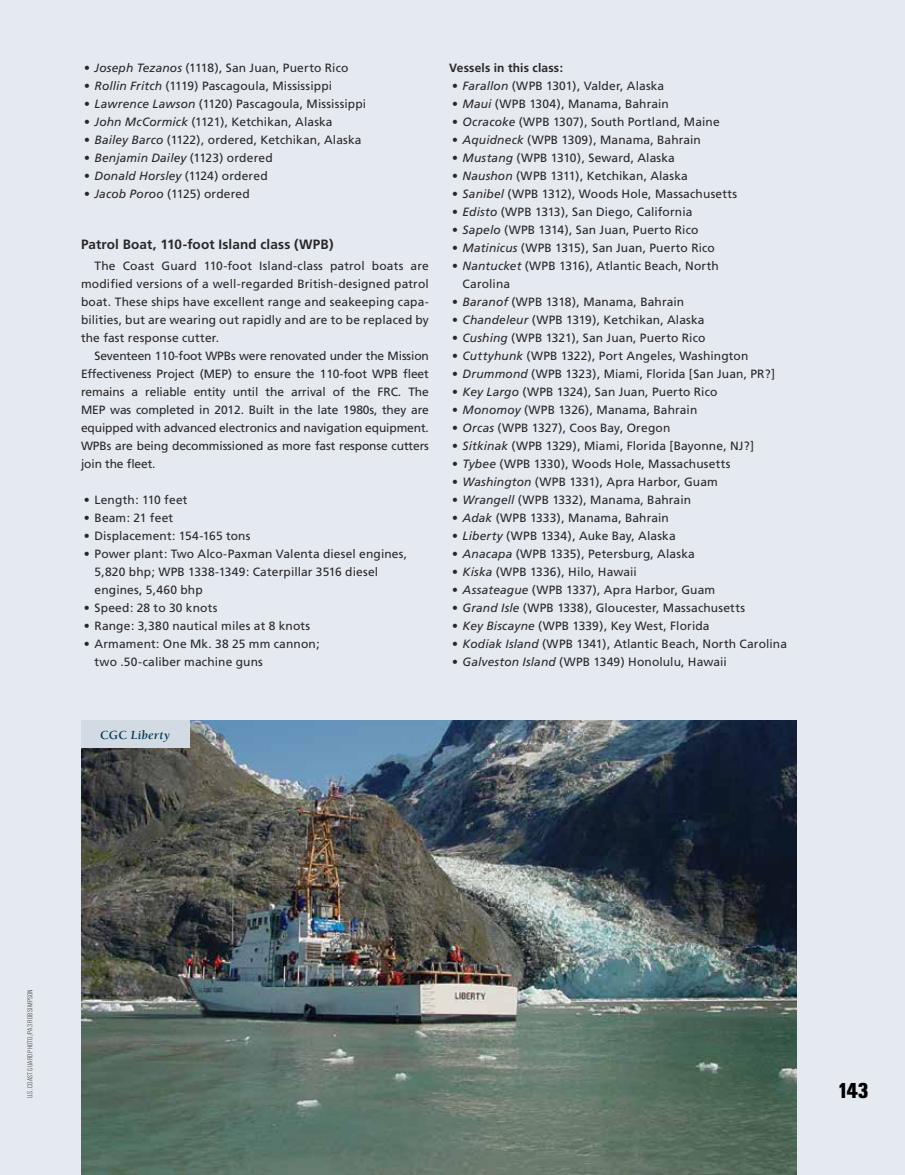
<style>
.page{position:relative;width:905px;height:1175px;background:#fff}
.page>*{position:absolute;margin:0;border:0;box-sizing:border-box;transform-origin:0 0}
.t1{font:800 22.5px "Unitus Condensed LH";color:#000}
.t2{font:700 13.5px "Frutiger";letter-spacing:.01em;color:#292829}
.t3{font:italic 700 12.75px "Berkeley";letter-spacing:.015em;color:#003654}
.t4{font:12px/18px "Frutiger";letter-spacing:.01em;color:#292829}
.t5{font:italic 12px "Frutiger";letter-spacing:.01em;color:#292829}
.t6{font:700 12px "Frutiger";letter-spacing:.015em;color:#292829}
.t7{font:300 7.5px "Unitus Condensed LH";letter-spacing:.025em;color:#414042}
.s1{font-style:italic}
.s2{font-style:normal}
</style>
<div class="page">
<div style="left:0;top:0;width:904px;height:1174px;background:#e5eaf0"></div>
<img style="left:81px;top:720px;width:715px;height:454px">
<div style="left:81px;top:720px;width:108px;height:27px;background:#d2dbe4"></div>
<p class="t4" style="left:84px;top:59px;width:266px"><span class="s1">• Joseph Tezanos</span> (1118), San Juan, Puerto Rico</p>
<p class="t4" style="left:84px;top:77px;width:250px"><span class="s1">• Rollin Fritch</span> (1119) Pascagoula, Mississippi</p>
<p class="t4" style="left:84px;top:95px;width:284px"><span class="s1">• Lawrence Lawson</span> (1120) Pascagoula, Mississippi</p>
<p class="t4" style="left:84px;top:113px;width:250px"><span class="s1">• John McCormick</span> (1121), Ketchikan, Alaska</p>
<p class="t4" style="left:84px;top:131px;width:279px"><span class="s1">• Bailey Barco</span> (1122), ordered, Ketchikan, Alaska</p>
<p class="t5" style="left:84px;top:151px;width:190px">• Benjamin Dailey <span class="s2">(1123) ordered</span></p>
<p class="t5" style="left:84px;top:169px;width:185px">• Donald Horsley <span class="s2">(1124) ordered</span></p>
<p class="t4" style="left:84px;top:185px;width:168px"><span class="s1">• Jacob Poroo</span> (1125) ordered</p>
<p class="t2" style="left:81px;top:236px;width:254px">Patrol Boat, 110-foot Island class (WPB)</p>
<p class="t4" style="left:81px;top:257px;width:349px;text-align:justify;text-indent:14px">The Coast Guard 110-foot Island-class patrol boats are modified versions of a well-regarded British-designed patrol boat. These ships have excellent range and seakeeping capa&shy;bilities, but are wearing out rapidly and are to be replaced by the fast response cutter.</p>
<p class="t4" style="left:81px;top:347px;width:349px;text-align:justify;text-indent:14px">Seventeen 110-foot WPBs were renovated under the Mission Effectiveness Project (MEP) to ensure the 110-foot WPB fleet remains a reliable entity until the arrival of the FRC. The MEP was completed in 2012. Built in the late 1980s, they are equipped with advanced electronics and navigation equipment.<br>WPBs are being decommissioned as more fast response cutters join the fleet.</p>
<p class="t4" style="left:84px;top:491px;width:105px">• Length: 110 feet</p>
<p class="t4" style="left:84px;top:509px;width:91px">• Beam: 21 feet</p>
<p class="t4" style="left:84px;top:527px;width:168px">• Displacement: 154-165 tons</p>
<p class="t4" style="left:94px;top:545px;width:314px;text-indent:-11px">• Power plant: Two Alco-Paxman Valenta diesel engines,<br>5,820 bhp; WPB 1338-1349: Caterpillar 3516 diesel engines, 5,460 bhp</p>
<p class="t4" style="left:84px;top:599px;width:135px">• Speed: 28 to 30 knots</p>
<p class="t4" style="left:84px;top:617px;width:228px">• Range: 3,380 nautical miles at 8 knots</p>
<p class="t4" style="left:94px;top:635px;width:227px;text-indent:-11px">• Armament: One Mk. 38 25 mm cannon; two .50-caliber machine guns</p>
<p class="t6" style="left:449px;top:61px;width:116px">Vessels in this class:</p>
<p class="t4" style="left:452px;top:77px;width:214px"><span class="s1">• Farallon</span> (WPB 1301), Valder, Alaska</p>
<p class="t4" style="left:452px;top:95px;width:218px"><span class="s1">• Maui</span> (WPB 1304), Manama, Bahrain</p>
<p class="t4" style="left:452px;top:113px;width:269px"><span class="s1">• Ocracoke</span> (WPB 1307), South Portland, Maine</p>
<p class="t4" style="left:452px;top:131px;width:251px"><span class="s1">• Aquidneck</span> (WPB 1309), Manama, Bahrain</p>
<p class="t4" style="left:452px;top:149px;width:224px"><span class="s1">• Mustang</span> (WPB 1310), Seward, Alaska</p>
<p class="t4" style="left:452px;top:167px;width:237px"><span class="s1">• Naushon</span> (WPB 1311), Ketchikan, Alaska</p>
<p class="t4" style="left:452px;top:185px;width:287px"><span class="s1">• Sanibel</span> (WPB 1312), Woods Hole, Massachusetts</p>
<p class="t4" style="left:452px;top:203px;width:242px"><span class="s1">• Edisto</span> (WPB 1313), San Diego, California</p>
<p class="t4" style="left:452px;top:221px;width:248px"><span class="s1">• Sapelo</span> (WPB 1314), San Juan, Puerto Rico</p>
<p class="t4" style="left:452px;top:239px;width:264px"><span class="s1">• Matinicus</span> (WPB 1315), San Juan, Puerto Rico</p>
<p class="t4" style="left:462px;top:257px;width:258px;text-indent:-11px"><span class="s1">• Nantucket</span> (WPB 1316), Atlantic Beach, North<br>Carolina</p>
<p class="t4" style="left:452px;top:293px;width:234px"><span class="s1">• Baranof</span> (WPB 1318), Manama, Bahrain</p>
<p class="t4" style="left:452px;top:311px;width:254px"><span class="s1">• Chandeleur</span> (WPB 1319), Ketchikan, Alaska</p>
<p class="t4" style="left:452px;top:329px;width:255px"><span class="s1">• Cushing</span> (WPB 1321), San Juan, Puerto Rico</p>
<p class="t4" style="left:452px;top:347px;width:298px"><span class="s1">• Cuttyhunk</span> (WPB 1322), Port Angeles, Washington</p>
<p class="t4" style="left:452px;top:365px;width:325px"><span class="s1">• Drummond</span> (WPB 1323), Miami, Florida [San Juan, PR?]</p>
<p class="t4" style="left:452px;top:383px;width:267px"><span class="s1">• Key Largo</span> (WPB 1324), San Juan, Puerto Rico</p>
<p class="t4" style="left:452px;top:401px;width:247px"><span class="s1">• Monomoy</span> (WPB 1326), Manama, Bahrain</p>
<p class="t4" style="left:452px;top:419px;width:220px"><span class="s1">• Orcas</span> (WPB 1327), Coos Bay, Oregon</p>
<p class="t4" style="left:452px;top:437px;width:304px"><span class="s1">• Sitkinak</span> (WPB 1329), Miami, Florida [Bayonne, NJ?]</p>
<p class="t4" style="left:452px;top:455px;width:280px"><span class="s1">• Tybee</span> (WPB 1330), Woods Hole, Massachusetts</p>
<p class="t4" style="left:452px;top:473px;width:267px"><span class="s1">• Washington</span> (WPB 1331), Apra Harbor, Guam</p>
<p class="t4" style="left:452px;top:491px;width:241px"><span class="s1">• Wrangell</span> (WPB 1332), Manama, Bahrain</p>
<p class="t4" style="left:452px;top:509px;width:218px"><span class="s1">• Adak</span> (WPB 1333), Manama, Bahrain</p>
<p class="t4" style="left:452px;top:527px;width:225px"><span class="s1">• Liberty</span> (WPB 1334), Auke Bay, Alaska</p>
<p class="t4" style="left:452px;top:545px;width:244px"><span class="s1">• Anacapa</span> (WPB 1335), Petersburg, Alaska</p>
<p class="t4" style="left:452px;top:563px;width:187px"><span class="s1">• Kiska</span> (WPB 1336), Hilo, Hawaii</p>
<p class="t4" style="left:452px;top:581px;width:265px"><span class="s1">• Assateague</span> (WPB 1337), Apra Harbor, Guam</p>
<p class="t4" style="left:452px;top:599px;width:295px"><span class="s1">• Grand Isle</span> (WPB 1338), Gloucester, Massachusetts</p>
<p class="t4" style="left:452px;top:617px;width:259px"><span class="s1">• Key Biscayne</span> (WPB 1339), Key West, Florida</p>
<p class="t4" style="left:452px;top:635px;width:337px"><span class="s1">• Kodiak Island</span> (WPB 1341), Atlantic Beach, North Carolina</p>
<p class="t4" style="left:452px;top:653px;width:277px"><span class="s1">• Galveston Island</span> (WPB 1349) Honolulu, Hawaii</p>
<p class="t3" style="left:100px;top:728px;width:71px"><span class="s2">CGC</span> Liberty</p>
<p class="t7" style="left:26px;top:1098px;width:110px;rotate:-90deg">U.S. COAST GUARD PHOTO/PA3 ROB SIMPSON</p>
<h1 class="t1" style="left:837px;top:1078px;width:33px">143</h1>
</div>
